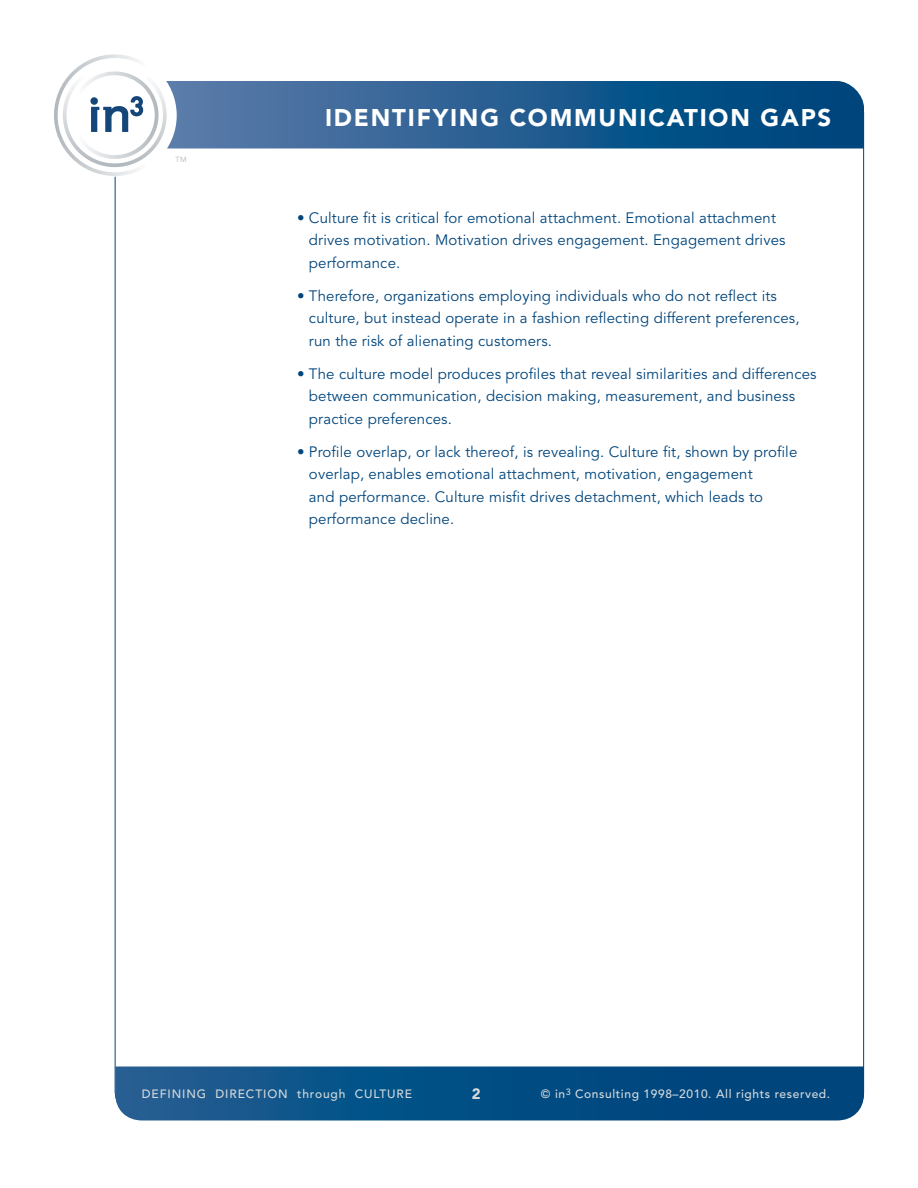
<style>
.page{position:relative;width:918px;height:1188px;background:#fff}
.page>*{position:absolute;margin:0;border:0;box-sizing:border-box;transform-origin:0 0}
.t1{font:900 24px "Avenir";letter-spacing:.075em;color:#fff}
.t2{font:15px/22.5px "Avenir";letter-spacing:.01em;color:#00457c}
.t3{font:900 15px "Avenir";color:#d4d9dc}
.t4{font:500 12px "Avenir";letter-spacing:.05em;color:#d4d9dc}
.t5{font:500 12px "Avenir";letter-spacing:.075em;color:#d4d9dc}
.t6{font:7.35px "Avenir";color:#b0b7bb}
</style>
<div class="page">
<svg style="left:176px;top:81px;width:688px;height:67px;background:#245e91"></svg>
<svg style="left:54px;top:54px;width:122px;height:122px"></svg>
<div style="left:90px;top:97px;width:8px;height:8px;background:#15467a;border-radius:50%"></div>
<svg style="left:115px;top:1066px;width:749px;height:54px;background:#0b5186"></svg>
<p class="t6" style="left:176px;top:155px;width:13px">TM</p>
<h1 class="t1" style="left:325px;top:103px;width:508px">IDENTIFYING COMMUNICATION GAPS</h1>
<p class="t2" style="left:309px;top:207px;width:478px;text-indent:-12px">• Culture fit is critical for emotional attachment. Emotional attachment drives motivation. Motivation drives engagement. Engagement drives performance.</p>
<p class="t2" style="left:309px;top:285px;width:492px;text-indent:-12px">• Therefore, organizations employing individuals who do not reflect its culture, but instead operate in a fashion reflecting different preferences, run the risk of alienating customers.</p>
<p class="t2" style="left:309px;top:363px;width:509px;text-indent:-12px">• The culture model produces profiles that reveal similarities and differences between communication, decision making, measurement, and business practice preferences.</p>
<p class="t2" style="left:309px;top:441px;width:490px;text-indent:-12px">• Profile overlap, or lack thereof, is revealing. Culture fit, shown by profile overlap, enables emotional attachment, motivation, engagement<br>and performance. Culture misfit drives detachment, which leads to performance decline.</p>
<p class="t5" style="left:142px;top:1087px;width:272px">Defining direction through culture</p>
<p class="t3" style="left:472px;top:1085px;width:10px">2</p>
<p class="t4" style="left:541px;top:1087px;width:291px">© in<sup>3</sup> Consulting 1998–2010. All rights reserved.</p>
</div>
